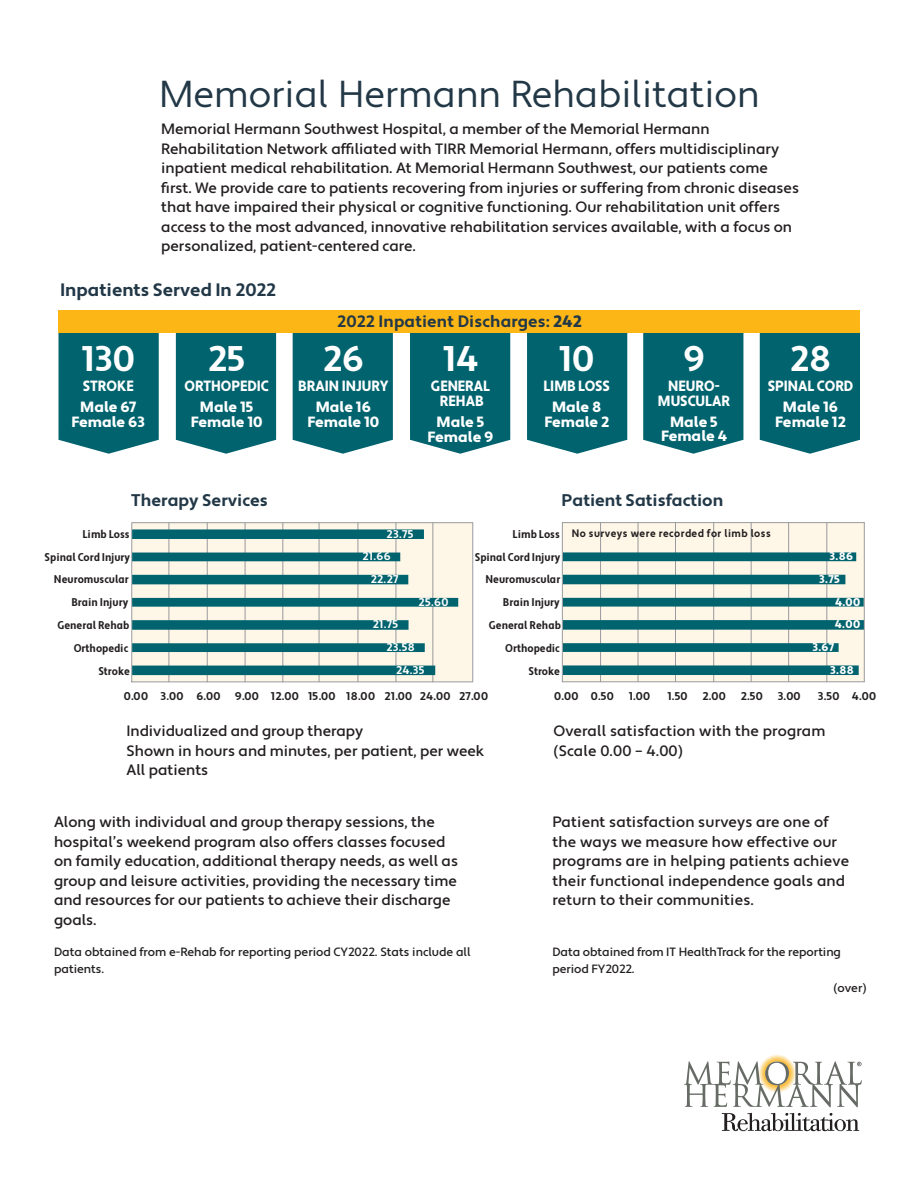
<style>
.page{position:relative;width:918px;height:1188px;background:#fff}
.page>*{position:absolute;margin:0;border:0;box-sizing:border-box;transform-origin:0 0}
.t1{font:37.5px "Apertura";color:#223847}
.t2{font:700 35.7px "Apertura";color:#fff}
.t3{font:700 18px "Apertura";color:#223847}
.t4{font:700 16.95px "Apertura";color:#223847}
.t5{font:700 16.5px "Apertura";letter-spacing:.01em;color:#223847}
.t6{font:500 15px/19.5px "Apertura";color:#231f20}
.t7{font:900 14.85px/20.9px "Apertura";color:#fff;text-align:center;scale:.9 1}
.t8{font:900 14.85px/14.9px "Apertura";color:#fff;text-align:center}
.t9{font:500 12px/16.5px "Apertura";color:#231f20}
.t10{font:700 condensed 11.25px "Apertura";color:#231f20}
.t11{font:700 11.25px "Apertura";letter-spacing:.03em;color:#231f20}
.t12{font:700 11.25px "Apertura";letter-spacing:.03em;color:#fff}
.t13{font:900 11.25px "Apertura";letter-spacing:.03em;color:#fff}
.t14{font:700 10.8px "Apertura";letter-spacing:.05em;color:#231f20;scale:.91 1}
.s1{font-weight:900}
</style>
<div class="page">
<svg style="left:58px;top:333px;width:101px;height:121px;background:#116d77"></svg>
<svg style="left:293px;top:333px;width:100px;height:121px;background:#0f6c76"></svg>
<div style="left:176px;top:333px;width:100px;height:121px;background:#00636e"></div>
<div style="left:410px;top:333px;width:100px;height:121px;background:#00636e"></div>
<svg style="left:527px;top:333px;width:100px;height:121px;background:#0f6c76"></svg>
<svg style="left:643px;top:333px;width:100px;height:121px;background:#0f6c76"></svg>
<div style="left:760px;top:333px;width:100px;height:121px;background:#00636e"></div>
<div style="left:58px;top:310px;width:802px;height:23px;background:#fcb615"></div>
<svg style="left:562px;top:522px;width:303px;height:161px;background:#a7c2bd"></svg>
<svg style="left:131px;top:522px;width:342px;height:161px;background:#f0eade"></svg>
<hr style="left:282px;top:523px;width:1px;height:159px;background:#989a9d">
<hr style="left:319px;top:523px;width:1px;height:159px;background:#989a9d">
<hr style="left:396px;top:523px;width:1px;height:159px;background:#989a9d">
<hr style="left:432px;top:523px;width:1px;height:159px;background:#989a9d">
<hr style="left:472px;top:523px;width:1px;height:159px;background:#989a9d">
<svg style="left:132px;top:529px;width:326px;height:146px;background:#98bab6"></svg>
<img style="left:764px;top:1054px;width:27px;height:7px">
<svg style="left:684px;top:1061px;width:178px;height:70px"></svg>
<h1 class="t1" style="left:159px;top:71px;width:602px">Memorial Hermann Rehabilitation</h1>
<p class="t6" style="left:161px;top:120px;width:639px">Memorial Hermann Southwest Hospital, a member of the Memorial Hermann Rehabilitation Network affiliated with TIRR Memorial Hermann, offers multidisciplinary inpatient medical rehabilitation. At Memorial Hermann Southwest, our patients come first. We provide care to patients recovering from injuries or suffering from chronic diseases that have impaired their physical or cognitive functioning. Our rehabilitation unit offers access to the most advanced, innovative rehabilitation services available, with a focus on personalized, patient-centered care.</p>
<p class="t3" style="left:60px;top:279px;width:218px">Inpatients Served In 2022</p>
<h2 class="t2" style="left:82px;top:337px;width:55px">130</h2>
<p class="t7" style="left:80px;top:376px;width:64px;text-align:left">STROKE<br>Male 67</p>
<p class="t8" style="left:72px;top:415px;width:75px">Female 63</p>
<h2 class="t2" style="left:208px;top:337px;width:39px">25</h2>
<p class="t7" style="left:185px;top:376px;width:95px">ORTHOPEDIC<br>Male 15</p>
<p class="t8" style="left:191px;top:415px;width:73px">Female 10</p>
<p class="t5" style="left:337px;top:311px;width:246px">2022 Inpatient Discharges: <span class="s1">242</span></p>
<h2 class="t2" style="left:323px;top:337px;width:43px">26</h2>
<p class="t7" style="left:298px;top:376px;width:102px">BRAIN INJURY<br>Male 16</p>
<p class="t8" style="left:307px;top:415px;width:73px">Female 10</p>
<h2 class="t2" style="left:443px;top:337px;width:37px">14</h2>
<p class="t7" style="left:431px;top:379px;width:67px;line-height:15px">GENERAL<br>REHAB</p>
<p class="t8" style="left:428px;top:415px;width:67px">Male 5<br>Female 9</p>
<h2 class="t2" style="left:559px;top:337px;width:37px">10</h2>
<p class="t7" style="left:544px;top:376px;width:75px">LIMB LOSS<br>Male 8</p>
<p class="t8" style="left:544px;top:415px;width:66px">Female 2</p>
<h2 class="t2" style="left:683px;top:337px;width:23px">9</h2>
<p class="t7" style="left:658px;top:379px;width:82px;line-height:15px">NEURO-<br>MUSCULAR</p>
<p class="t8" style="left:661px;top:416px;width:67px;line-height:13.4px">Male 5<br>Female 4</p>
<p class="t4" style="left:131px;top:490px;width:138px">Therapy Services</p>
<p class="t4" style="left:562px;top:490px;width:163px">Patient Satisfaction</p>
<h2 class="t2" style="left:790px;top:337px;width:43px">28</h2>
<p class="t7" style="left:768px;top:376px;width:97px">SPINAL CORD<br>Male 16</p>
<p class="t8" style="left:775px;top:415px;width:72px">Female 12</p>
<p class="t10" style="left:83px;top:527px;width:49px">Limb Loss</p>
<p class="t10" style="left:45px;top:550px;width:87px">Spinal Cord Injury</p>
<p class="t10" style="left:54px;top:573px;width:76px">Neuromuscular</p>
<p class="t12" style="left:387px;top:528px;width:28px">23.75</p>
<p class="t12" style="left:371px;top:572px;width:29px">22.27</p>
<p class="t12" style="left:363px;top:549px;width:30px">21.66</p>
<p class="t10" style="left:513px;top:527px;width:49px">Limb Loss</p>
<p class="t14" style="left:572px;top:527px;width:220px">No surveys were recorded for limb loss</p>
<p class="t10" style="left:475px;top:550px;width:87px">Spinal Cord Injury</p>
<p class="t13" style="left:830px;top:550px;width:25px">3.86</p>
<p class="t10" style="left:485px;top:573px;width:76px">Neuromuscular</p>
<p class="t13" style="left:819px;top:572px;width:22px">3.75</p>
<p class="t10" style="left:71px;top:596px;width:58px">Brain Injury</p>
<p class="t12" style="left:419px;top:595px;width:31px">25.60</p>
<p class="t10" style="left:503px;top:596px;width:58px">Brain Injury</p>
<p class="t13" style="left:835px;top:595px;width:27px">4.00</p>
<p class="t10" style="left:57px;top:618px;width:74px">General Rehab</p>
<p class="t12" style="left:373px;top:617px;width:27px">21.75</p>
<p class="t10" style="left:489px;top:618px;width:74px">General Rehab</p>
<p class="t13" style="left:835px;top:618px;width:27px">4.00</p>
<p class="t10" style="left:74px;top:641px;width:56px">Orthopedic</p>
<p class="t12" style="left:386px;top:640px;width:30px">23.58</p>
<p class="t10" style="left:505px;top:641px;width:56px">Orthopedic</p>
<p class="t13" style="left:812px;top:641px;width:23px">3.67</p>
<p class="t10" style="left:98px;top:664px;width:33px">Stroke</p>
<p class="t12" style="left:396px;top:663px;width:30px">24.35</p>
<p class="t10" style="left:529px;top:664px;width:33px">Stroke</p>
<p class="t13" style="left:830px;top:663px;width:25px">3.88</p>
<p class="t11" style="left:124px;top:689px;width:98px">0.00 3.00 6.00</p>
<p class="t11" style="left:235px;top:689px;width:255px">9.00 12.00 15.00 18.00 21.00 24.00 27.00</p>
<p class="t11" style="left:554px;top:689px;width:61px">0.00 0.50</p>
<p class="t11" style="left:629px;top:689px;width:23px">1.00</p>
<p class="t11" style="left:668px;top:689px;width:22px">1.50</p>
<p class="t11" style="left:703px;top:689px;width:25px">2.00</p>
<p class="t11" style="left:741px;top:689px;width:23px">2.50</p>
<p class="t11" style="left:778px;top:689px;width:24px">3.00</p>
<p class="t11" style="left:818px;top:689px;width:60px">3.50 4.00</p>
<p class="t6" style="left:126px;top:722px;width:359px">Individualized and group therapy<br>Shown in hours and minutes, per patient, per week<br>All patients</p>
<p class="t6" style="left:553px;top:722px;width:274px">Overall satisfaction with the program (Scale 0.00 – 4.00)</p>
<p class="t6" style="left:54px;top:813px;width:406px">Along with individual and group therapy sessions, the hospital’s weekend program also offers classes focused on family education, additional therapy needs, as well as group and leisure activities, providing the necessary time and resources for our patients to achieve their discharge goals.</p>
<p class="t9" style="left:54px;top:944px;width:418px">Data obtained from e-Rehab for reporting period CY2022. Stats include all patients.</p>
<p class="t6" style="left:552px;top:813px;width:298px">Patient satisfaction surveys are one of the ways we measure how effective our programs are in helping patients achieve their functional independence goals and return to their communities.</p>
<p class="t9" style="left:552px;top:944px;width:290px">Data obtained from IT HealthTrack for the reporting period FY2022.</p>
<p class="t9" style="left:833px;top:980px;width:35px">(over)</p>
</div>
